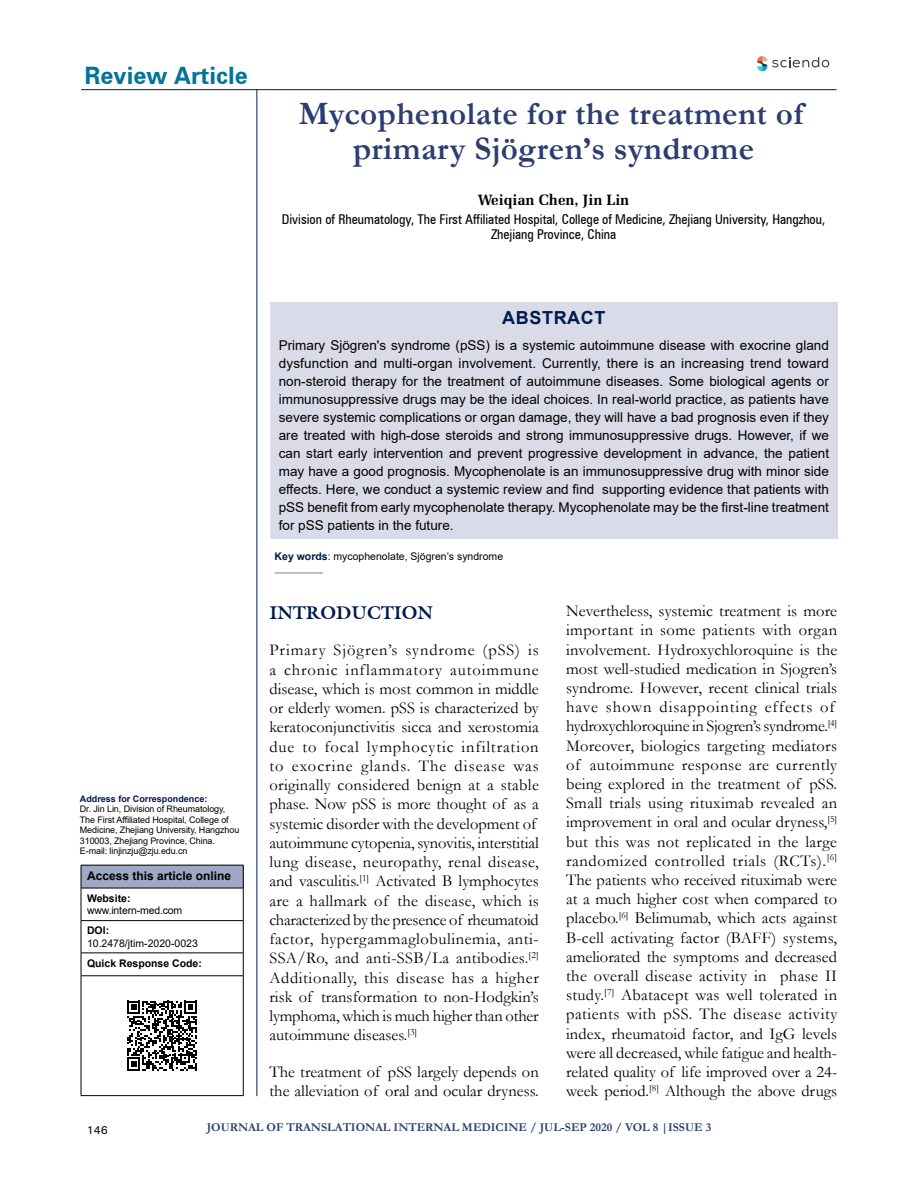
<style>
.page{position:relative;width:918px;height:1188px;background:#fff}
.page>*{position:absolute;margin:0;border:0;box-sizing:border-box;transform-origin:0 0}
.t1{font:700 33px/34.5px "Garamond";letter-spacing:.01em;color:#2c3e70;text-align:center}
.t2{font:700 24px "Zurich BT";color:#007499}
.t3{font:700 18px "Galliard IT Cby BT";color:#001a4b}
.t4{font:700 18px "Arial";letter-spacing:.035em;color:#001a4b}
.t5{font:16.5px/19.2px "Garamond";letter-spacing:.005em;color:#000}
.t6{font:700 15px "Zapf Elliptical 711 BT";color:#000}
.t7{font:13.5px/18px "Arial";color:#000;text-align:justify}
.t8{font:condensed 13.5px/15px "Zurich BT";color:#000;text-align:center}
.t9{font:700 12px "Garamond";color:#2c3e70}
.t10{font:700 12px "Arial";color:#000}
.t11{font:500 11.25px "Univers";color:#000}
.t12{font:10.5px "Arial";color:#000}
.t13{font:700 10.5px "Arial";color:#000}
.t14{font:9px/10.5px "Arial";letter-spacing:-.01em;color:#000}
.t15{font:700 9px "Arial";color:#001a4b}
.s1{font-weight:700;color:#001a4b}
</style>
<div class="page">
<hr style="left:81px;top:89px;width:756px;height:1px;background:#001a4b">
<svg style="left:757px;top:56px;width:72px;height:15px"></svg>
<hr style="left:256px;top:89px;width:1px;height:1007px;background:#001a4b">
<div style="left:81px;top:865px;width:162px;height:23px;background:#9fa8c4"></div>
<hr style="left:81px;top:865px;width:162px;height:1px;background:#000">
<svg style="left:81px;top:865px;width:1px;height:23px"></svg>
<hr style="left:81px;top:888px;width:162px;height:1px;background:#000">
<hr style="left:81px;top:888px;width:1px;height:32px;background:#000">
<hr style="left:81px;top:920px;width:162px;height:1px;background:#000">
<hr style="left:81px;top:921px;width:1px;height:32px;background:#000">
<hr style="left:81px;top:953px;width:162px;height:1px;background:#000">
<svg style="left:81px;top:953px;width:1px;height:23px"></svg>
<hr style="left:81px;top:976px;width:162px;height:1px;background:#000">
<hr style="left:81px;top:976px;width:1px;height:119px;background:#000">
<svg style="left:243px;top:865px;width:1px;height:23px"></svg>
<hr style="left:243px;top:888px;width:1px;height:32px;background:#000">
<hr style="left:243px;top:921px;width:1px;height:32px;background:#000">
<svg style="left:243px;top:953px;width:1px;height:23px"></svg>
<hr style="left:243px;top:976px;width:1px;height:119px;background:#000">
<hr style="left:81px;top:1095px;width:162px;height:1px;background:#000">
<svg style="left:127px;top:1001px;width:70px;height:70px"></svg>
<div style="left:270px;top:302px;width:567px;height:237px;background:#d9dce8"></div>
<hr style="left:275px;top:573px;width:48px;height:1px;background:#808285">
<h2 class="t2" style="left:85px;top:61px;width:165px">Review Article</h2>
<h1 class="t1" style="left:299px;top:97px;width:506px">Mycophenolate for the treatment of primary Sjögren’s syndrome</h1>
<p class="t6" style="left:478px;top:191px;width:153px">Weiqian Chen, Jin Lin</p>
<p class="t8" style="left:282px;top:212px;width:545px">Division of Rheumatology, The First Affiliated Hospital, College of Medicine, Zhejiang University, Hangzhou,<br>Zhejiang Province, China</p>
<p class="t15" style="left:80px;top:792px;width:129px">Address for Correspondence:</p>
<p class="t14" style="left:80px;top:804px;width:161px">Dr. Jin Lin, Division of Rheumatology, The First Affiliated Hospital, College of Medicine, Zhejiang University, Hangzhou 310003, Zhejiang Province, China.<br>E-mail: linjinzju@zju.edu.cn</p>
<p class="t10" style="left:87px;top:867px;width:146px">Access this article online</p>
<p class="t13" style="left:87px;top:891px;width:45px">Website:</p>
<p class="t12" style="left:87px;top:903px;width:97px">www.intern-med.com</p>
<p class="t13" style="left:87px;top:923px;width:24px">DOI:</p>
<p class="t12" style="left:87px;top:936px;width:112px">10.2478/jtim-2020-0023</p>
<p class="t13" style="left:87px;top:955px;width:116px">Quick Response Code:</p>
<p class="t4" style="left:502px;top:305px;width:105px">ABSTRACT</p>
<p class="t7" style="left:279px;top:336px;width:552px">Primary Sjögren's syndrome (pSS) is a systemic autoimmune disease with exocrine gland dysfunction and multi-organ involvement. Currently, there is an increasing trend toward non-steroid therapy for the treatment of autoimmune diseases. Some biological agents or immunosuppressive drugs may be the ideal choices. In real-world practice, as patients have severe systemic complications or organ damage, they will have a bad prognosis even if they are treated with high-dose steroids and strong immunosuppressive drugs. However, if we can start early intervention and prevent progressive development in advance, the patient may have a good prognosis. Mycophenolate is an immunosuppressive drug with minor side effects. Here, we conduct a systemic review and find supporting evidence that patients with pSS benefit from early mycophenolate therapy. Mycophenolate may be the first-line treatment for pSS patients in the future.</p>
<p class="t12" style="left:275px;top:549px;width:230px"><span class="s1">Key words</span>: mycophenolate, Sjögren’s syndrome</p>
<p class="t3" style="left:269px;top:601px;width:165px">INTRODUCTION</p>
<p class="t5" style="left:269px;top:640px;width:271px">Primary Sjögren’s syndrome (pSS) is a chronic inflammatory autoimmune disease, which is most common in middle or elderly women. pSS is characterized by keratoconjunctivitis sicca and xerostomia due to focal lymphocytic infiltration to exocrine glands. The disease was originally considered benign at a stable phase. Now pSS is more thought of as a systemic disorder with the development of autoimmune cytopenia, synovitis, interstitial lung disease, neuropathy, renal disease, and vasculitis.<sup>[1]</sup> Activated B lymphocytes are a hallmark of the disease, which is characterized by the presence of rheumatoid factor, hypergammaglobulinemia, anti-SSA/Ro, and anti-SSB/La antibodies.<sup>[2] </sup>Additionally, this disease has a higher risk of transformation to non-Hodgkin’s lymphoma, which is much higher than other autoimmune diseases.<sup>[3]</sup></p>
<p class="t5" style="left:269px;top:1062px;width:271px">The treatment of pSS largely depends on the alleviation of oral and ocular dryness.</p>
<p class="t5" style="left:566px;top:601px;width:273px">Nevertheless, systemic treatment is more important in some patients with organ involvement. Hydroxychloroquine is the most well-studied medication in Sjogren’s syndrome. However, recent clinical trials have shown disappointing effects of hydroxychloroquine in Sjogren’s syndrome.<sup>[4] </sup>Moreover, biologics targeting mediators of autoimmune response are currently being explored in the treatment of pSS.<br>Small trials using rituximab revealed an improvement in oral and ocular dryness,<sup>[5] </sup>but this was not replicated in the large randomized controlled trials (RCTs).<sup>[6] </sup>The patients who received rituximab were at a much higher cost when compared to placebo.<sup>[6]</sup> Belimumab, which acts against B-cell activating factor (BAFF) systems, ameliorated the symptoms and decreased the overall disease activity in phase II study.<sup>[7]</sup> Abatacept was well tolerated in patients with pSS. The disease activity index, rheumatoid factor, and IgG levels were all decreased, while fatigue and health&shy;related quality of life improved over a 24- week period.<sup>[8]</sup> Although the above drugs</p>
<p class="t11" style="left:87px;top:1123px;width:23px">146</p>
<p class="t9" style="left:207px;top:1119px;width:506px">JOURNAL OF TRANSLATIONAL INTERNAL MEDICINE / JUL-SEP 2020 / VOL 8 |ISSUE 3</p>
</div>
